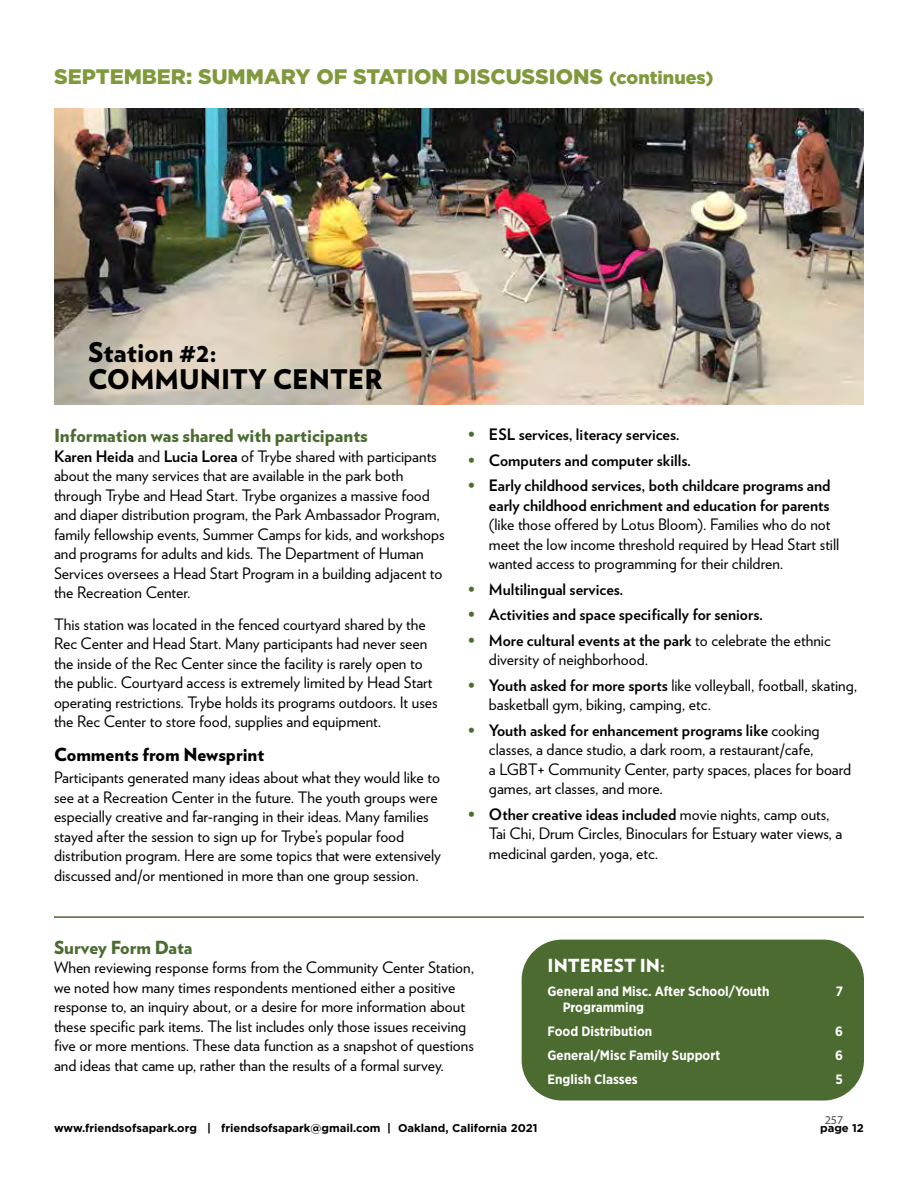
<style>
.page{position:relative;width:918px;height:1188px;background:#fff}
.page>*{position:absolute;margin:0;border:0;box-sizing:border-box;transform-origin:0 0}
.t1{font:900 27px/27px "Verlag";color:#000}
.t2{font:900 21px "Gotham";color:#7f993c}
.t3{font:900 18px "Verlag";color:#4b6b31}
.t4{font:900 18px "Verlag";color:#000}
.t5{font:900 18px "Verlag";color:#fff}
.t6{font:15.75px/19.5px "Verlag";color:#000}
.t7{font:700 15.75px/19.5px "Verlag";color:#000;text-align:right}
.t8{font:700 13.5px/24px "Gotham Narrow";color:#fff;text-align:center}
.t9{font:12px "Myriad Pro";color:#494a4a}
.t10{font:700 11.25px "Gotham";color:#000}
.s1{font-size:18px}
.s2{font-weight:700}
.s3{color:#4b6b31}
.s4{font-weight:700;color:#4b6b31}
</style>
<div class="page">
<img style="left:54px;top:108px;width:810px;height:297px">
<div style="left:522px;top:940px;width:342px;height:161px;background:#4b6b31;border-radius:40px"></div>
<hr style="left:54px;top:916px;width:810px;height:2px;background:#4b6b31">
<h2 class="t2" style="left:54px;top:62px;width:661px">SEPTEMBER: SUMMARY OF STATION DISCUSSIONS <span class="s1">(continues)</span></h2>
<h1 class="t1" style="left:88px;top:337px;width:296px">Station #2:<br>COMMUNITY CENTER</h1>
<p class="t3" style="left:54px;top:421px;width:315px">Information was shared with participants</p>
<p class="t6" style="left:54px;top:445px;width:392px"><span class="s2">Karen Heida</span> and <span class="s2">Lucia Lorea</span> of Trybe shared with participants about the many services that are available in the park both through Trybe and Head Start. Trybe organizes a massive food and diaper distribution program, the Park Ambassador Program, family fellowship events, Summer Camps for kids, and workshops and programs for adults and kids. The Department of Human Services oversees a Head Start Program in a building adjacent to the Recreation Center.</p>
<p class="t6" style="left:54px;top:613px;width:385px">This station was located in the fenced courtyard shared by the Rec Center and Head Start. Many participants had never seen the inside of the Rec Center since the facility is rarely open to the public. Courtyard access is extremely limited by Head Start operating restrictions. Trybe holds its programs outdoors. It uses the Rec Center to store food, supplies and equipment.</p>
<p class="t4" style="left:54px;top:739px;width:212px">Comments from Newsprint</p>
<p class="t6" style="left:54px;top:767px;width:389px">Participants generated many ideas about what they would like to see at a Recreation Center in the future. The youth groups were especially creative and far-ranging in their ideas. Many families stayed after the session to sign up for Trybe’s popular food distribution program. Here are some topics that were extensively discussed and/or mentioned in more than one group session.</p>
<p class="t7" style="left:468px;top:424px;width:213px"><span class="s3">•</span> ESL services, literacy services.</p>
<p class="t7" style="left:468px;top:450px;width:225px"><span class="s3">•</span> Computers and computer skills.</p>
<p class="t7" style="left:468px;top:475px;width:364px"><span class="s3">•</span> Early childhood services, both childcare programs and early childhood enrichment and education for parents</p>
<p class="t6" style="left:489px;top:514px;width:352px">(like those offered by Lotus Bloom). Families who do not meet the low income threshold required by Head Start still wanted access to programming for their children.</p>
<p class="t7" style="left:468px;top:579px;width:157px"><span class="s3">•</span> Multilingual services.</p>
<p class="t7" style="left:468px;top:604px;width:296px"><span class="s3">•</span> Activities and space specifically for seniors.</p>
<p class="t6" style="left:489px;top:630px;width:343px;text-indent:-21px"><span class="s4">•</span> <span class="s2">More cultural events at the park</span> to celebrate the ethnic diversity of neighborhood.</p>
<p class="t6" style="left:489px;top:675px;width:370px;text-indent:-21px"><span class="s4">•</span> <span class="s2">Youth asked for more sports</span> like volleyball, football, skating, basketball gym, biking, camping, etc.</p>
<p class="t6" style="left:489px;top:720px;width:364px;text-indent:-21px"><span class="s4">•</span> <span class="s2">Youth asked for enhancement programs like</span> cooking classes, a dance studio, a dark room, a restaurant/cafe,<br>a LGBT+ Community Center, party spaces, places for board games, art classes, and more.</p>
<p class="t6" style="left:489px;top:804px;width:355px;text-indent:-21px"><span class="s4">•</span> <span class="s2">Other creative ideas included</span> movie nights, camp outs,<br>Tai Chi, Drum Circles, Binoculars for Estuary water views, a medicinal garden, yoga, etc.</p>
<p class="t3" style="left:54px;top:933px;width:140px">Survey Form Data</p>
<p class="t6" style="left:54px;top:957px;width:422px">When reviewing response forms from the Community Center Station, we noted how many times respondents mentioned either a positive response to, an inquiry about, or a desire for more information about these specific park items. The list includes only those issues receiving five or more mentions. These data function as a snapshot of questions and ideas that came up, rather than the results of a formal survey.</p>
<p class="t5" style="left:548px;top:950px;width:119px">INTEREST IN:</p>
<p class="t8" style="left:548px;top:979px;width:224px">General and Misc. After School/Youth</p>
<p class="t8" style="left:836px;top:979px;width:9px">7</p>
<p class="t8" style="left:548px;top:995px;width:106px">Programming<br>Food Distribution</p>
<p class="t8" style="left:835px;top:1019px;width:9px">6</p>
<p class="t8" style="left:548px;top:1043px;width:174px">General/Misc Family Support</p>
<p class="t8" style="left:835px;top:1043px;width:9px">6</p>
<p class="t8" style="left:548px;top:1067px;width:92px">English Classes</p>
<p class="t8" style="left:836px;top:1067px;width:9px">5</p>
<p class="t9" style="left:825px;top:1112px;width:20px">257</p>
<p class="t10" style="left:54px;top:1121px;width:485px">www.friendsofsapark.org | friendsofsapark@gmail.com | Oakland, California 2021</p>
<p class="t10" style="left:820px;top:1121px;width:45px">page 12</p>
</div>
